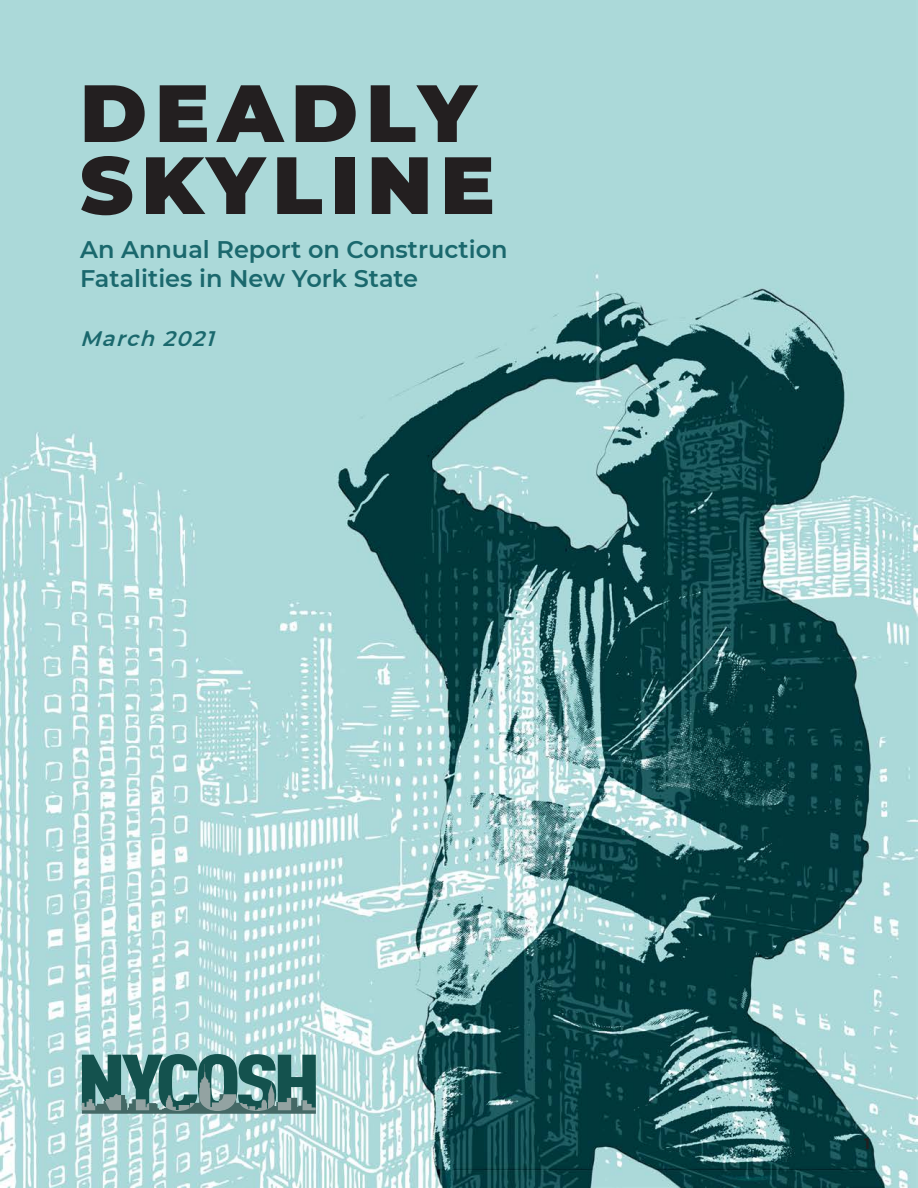
<style>
.page{position:relative;width:918px;height:1188px;background:#fff}
.page>*{position:absolute;margin:0;border:0;box-sizing:border-box;transform-origin:0 0}
.t1{font:900 81px "Montserrat";letter-spacing:.1em;color:#231f20}
.Header_2{font:600 24px/28.8px "Montserrat";color:#1a686d}
.Header_3{font:italic 600 21px "Montserrat";color:#1a686d}
.Footnote_text{font:700 15px "Montserrat";color:#231f20}
</style>
<div class="page">
<img style="left:0;top:0;width:918px;height:1188px">
<svg style="left:82px;top:1054px;width:234px;height:60px;background:#578583"></svg>
<p class="t1" style="left:80px;top:52px;width:397px">DEADLY</p>
<p class="t1" style="left:80px;top:124px;width:416px">SKYLINE</p>
<p class="Header_2" style="left:80px;top:234px;width:429px">An Annual Report on Construction<br>Fatalities in New York State</p>
<p class="Header_3" style="left:80px;top:324px;width:143px">March 2021</p>
<p class="Footnote_text" style="left:864px;top:1132px;width:7px">1</p>
</div>
